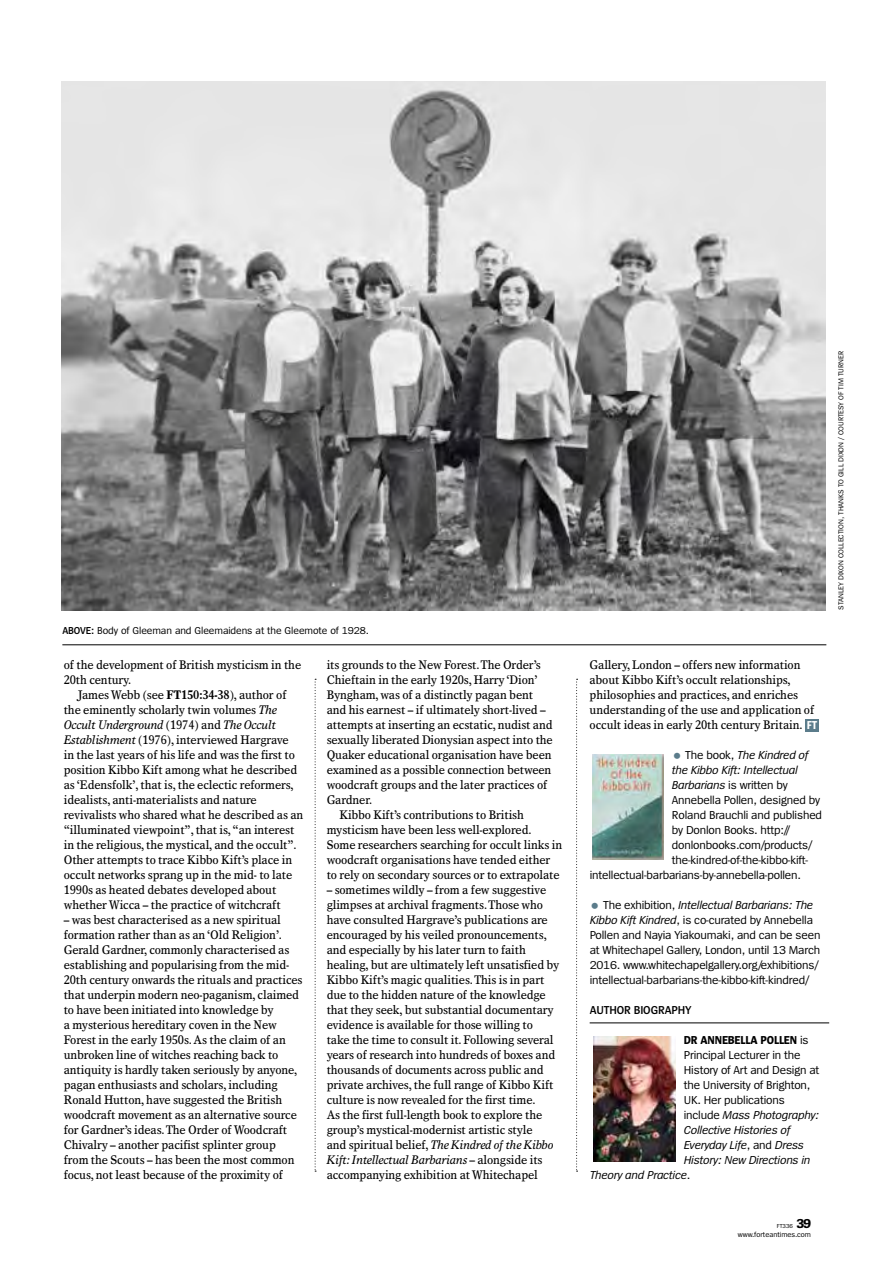
<style>
.page{position:relative;width:893px;height:1263px;background:#fff}
.page>*{position:absolute;margin:0;border:0;box-sizing:border-box;transform-origin:0 0}
.t1{font:700 13.5px "Spiegel";color:#000}
.t2{font:12.45px/15px "Times Europa";letter-spacing:-.01em;color:#000;scale:.9 1}
.t3{font:12px/15px "Spiegel";letter-spacing:-.01em;color:#000}
.t4{font:italic 12px "Spiegel";letter-spacing:-.01em;color:#000}
.t5{font:700 12px "Spiegel";letter-spacing:-.01em;color:#000}
.t6{font:600 12px "Spiegel";letter-spacing:-.01em;color:#000}
.t7{font:10.5px "Spiegel";letter-spacing:-.01em;color:#000}
.t8{font:7.5px "Spiegel";letter-spacing:-.01em;color:#000}
.t9{font:6px "Spiegel";color:#000}
.s1{font-weight:600}
.s2{font-weight:700}
.s3{font-style:italic}
.s4{font-family:"Spiegel Cd";font-weight:700;font-size:12px;color:#fff}
.s5{font-style:normal;font-size:18px;color:#5b7c8b}
.s6{font-style:normal}
.s7{font-size:18px;color:#5b7c8b}
.s8{font-weight:400}
</style>
<div class="page">
<img style="left:61px;top:81px;width:764px;height:529px">
<hr style="left:590px;top:1023px;width:239px;height:1px;background:#000">
<img style="left:594px;top:1037px;width:81px;height:125px">
<img style="left:592px;top:755px;width:71px;height:105px">
<div style="left:806px;top:719px;width:13px;height:12px;background:#5b7c8b"></div>
<svg style="left:576px;top:679px;width:2px;height:493px"></svg>
<svg style="left:315px;top:679px;width:1px;height:493px"></svg>
<hr style="left:62px;top:644px;width:764px;height:1px;background:#000">
<p class="t7" style="left:62px;top:625px;width:308px"><span class="s1">ABOVE:</span> Body of Gleeman and Gleemaidens at the Gleemote of 1928.</p>
<p class="t2" style="left:64px;top:657px;width:265px">of the development of British mysticism in the<br>20th century.</p>
<p class="t2" style="left:64px;top:687px;width:268px;text-indent:13px">James Webb (see <span class="s2">FT150:34-38</span>), author of the eminently scholarly twin volumes <span class="s3">The Occult Underground</span> (1974) and <span class="s3">The Occult Establishment</span> (1976), interviewed Hargrave<br>in the last years of his life and was the first to position Kibbo Kift among what he described as ‘Edensfolk’, that is, the eclectic reformers, idealists, anti-materialists and nature revivalists who shared what he described as an “illuminated viewpoint”, that is, “an interest in the religious, the mystical, and the occult”.<br>Other attempts to trace Kibbo Kift’s place in occult networks sprang up in the mid- to late 1990s as heated debates developed about whether Wicca – the practice of witchcraft</p>
<p class="t2" style="left:64px;top:912px;width:267px">– was best characterised as a new spiritual formation rather than as an ‘Old Religion’.<br>Gerald Gardner, commonly characterised as establishing and popularising from the mid-20th century onwards the rituals and practices that underpin modern neo-paganism, claimed to have been initiated into knowledge by<br>a mysterious hereditary coven in the New Forest in the early 1950s. As the claim of an unbroken line of witches reaching back to antiquity is hardly taken seriously by anyone, pagan enthusiasts and scholars, including Ronald Hutton, have suggested the British woodcraft movement as an alternative source for Gardner’s ideas. The Order of Woodcraft Chivalry – another pacifist splinter group from the Scouts – has been the most common focus, not least because of the proximity of</p>
<p class="t2" style="left:327px;top:657px;width:239px">its grounds to the New Forest. The Order’s</p>
<p class="t2" style="left:327px;top:672px;width:236px">Chieftain in the early 1920s, Harry ‘Dion’</p>
<p class="t2" style="left:327px;top:687px;width:231px">Byngham, was of a distinctly pagan bent</p>
<p class="t2" style="left:327px;top:702px;width:245px">and his earnest – if ultimately short-lived –</p>
<p class="t2" style="left:327px;top:717px;width:253px">attempts at inserting an ecstatic, nudist and</p>
<p class="t2" style="left:327px;top:732px;width:253px">sexually liberated Dionysian aspect into the</p>
<p class="t2" style="left:327px;top:747px;width:251px">Quaker educational organisation have been</p>
<p class="t2" style="left:327px;top:762px;width:251px">examined as a possible connection between</p>
<p class="t2" style="left:327px;top:777px;width:247px">woodcraft groups and the later practices of</p>
<p class="t2" style="left:327px;top:792px;width:52px">Gardner.</p>
<p class="t2" style="left:339px;top:807px;width:207px">Kibbo Kift’s contributions to British</p>
<p class="t2" style="left:327px;top:822px;width:229px">mysticism have been less well-explored.</p>
<p class="t2" style="left:327px;top:837px;width:263px">Some researchers searching for occult links in</p>
<p class="t2" style="left:327px;top:852px;width:250px">woodcraft organisations have tended either</p>
<p class="t2" style="left:327px;top:867px;width:260px">to rely on secondary sources or to extrapolate</p>
<p class="t2" style="left:327px;top:882px;width:260px">– sometimes wildly – from a few suggestive glimpses at archival fragments. Those who have consulted Hargrave’s publications are encouraged by his veiled pronouncements, and especially by his later turn to faith healing, but are ultimately left unsatisfied by Kibbo Kift’s magic qualities. This is in part due to the hidden nature of the knowledge that they seek, but substantial documentary evidence is available for those willing to<br>take the time to consult it. Following several years of research into hundreds of boxes and thousands of documents across public and private archives, the full range of Kibbo Kift culture is now revealed for the first time.<br>As the first full-length book to explore the group’s mystical-modernist artistic style<br>and spiritual belief, <span class="s3">The Kindred of the Kibbo Kift: Intellectual Barbarians</span> – alongside its accompanying exhibition at Whitechapel</p>
<p class="t8" style="left:837px;top:610px;width:260px;rotate:-90deg">STANLEY DIXON COLLECTION, THANKS TO GILL DIXON / COURTESY OF TIM TURNER</p>
<p class="t2" style="left:590px;top:657px;width:254px">Gallery, London – offers new information about Kibbo Kift’s occult relationships, philosophies and practices, and enriches understanding of the use and application of occult ideas in early 20th century Britain. <span class="s4">FT</span></p>
<p class="t4" style="left:672px;top:749px;width:138px"><span class="s5">•</span> <span class="s6">The book,</span> The Kindred of</p>
<p class="t4" style="left:672px;top:764px;width:127px">the Kibbo Kift: Intellectual</p>
<p class="t3" style="left:672px;top:778px;width:117px"><span class="s3">Barbarians</span> is written by</p>
<p class="t3" style="left:672px;top:793px;width:150px">Annebella Pollen, designed by</p>
<p class="t3" style="left:672px;top:808px;width:152px">Roland Brauchli and published</p>
<p class="t3" style="left:672px;top:823px;width:120px">by Donlon Books. http://</p>
<p class="t3" style="left:672px;top:838px;width:142px">donlonbooks.com/products/</p>
<p class="t3" style="left:672px;top:853px;width:138px">the-kindred-of-the-kibbo-kift-</p>
<p class="t3" style="left:590px;top:868px;width:213px">intellectual-barbarians-by-annebella-pollen.</p>
<p class="t3" style="left:590px;top:898px;width:232px"><span class="s7">•</span> The exhibition, <span class="s3">Intellectual Barbarians: The Kibbo Kift Kindred</span>, is co-curated by Annebella Pollen and Nayia Yiakoumaki, and can be seen at Whitechapel Gallery, London, until 13 March 2016. www.whitechapelgallery.org/exhibitions/ intellectual-barbarians-the-kibbo-kift-kindred/</p>
<p class="t6" style="left:590px;top:1004px;width:104px">AUTHOR BIOGRAPHY</p>
<p class="t5" style="left:684px;top:1034px;width:126px">DR ANNEBELLA POLLEN <span class="s8">is</span></p>
<p class="t3" style="left:684px;top:1048px;width:118px">Principal Lecturer in the</p>
<p class="t3" style="left:684px;top:1063px;width:137px">History of Art and Design at</p>
<p class="t3" style="left:684px;top:1078px;width:128px">the University of Brighton,</p>
<p class="t3" style="left:684px;top:1093px;width:103px">UK. Her publications</p>
<p class="t4" style="left:684px;top:1109px;width:137px"><span class="s6">include</span> Mass Photography:</p>
<p class="t4" style="left:684px;top:1124px;width:108px">Collective Histories of</p>
<p class="t4" style="left:684px;top:1139px;width:122px">Everyday Life<span class="s6">, and</span> Dress</p>
<p class="t4" style="left:684px;top:1154px;width:128px">History: New Directions in</p>
<p class="t4" style="left:590px;top:1169px;width:102px">Theory and Practice<span class="s6">.</span></p>
<p class="t9" style="left:777px;top:1223px;width:18px">FT336</p>
<p class="t1" style="left:796px;top:1217px;width:16px">39</p>
<p class="t8" style="left:738px;top:1231px;width:75px">www.forteantimes.com</p>
</div>
